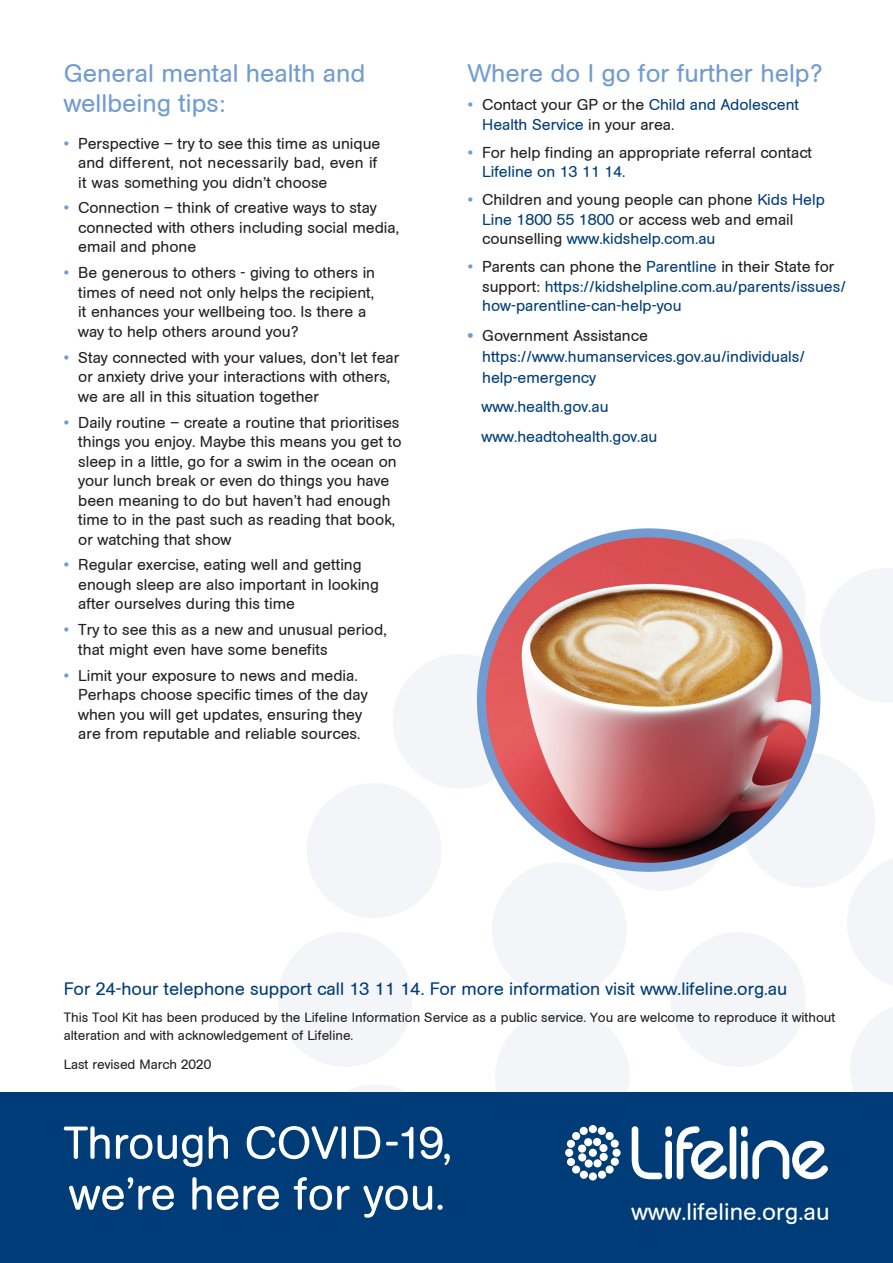
<style>
.page{position:relative;width:893px;height:1263px;background:#fff}
.page>*{position:absolute;margin:0;border:0;box-sizing:border-box;transform-origin:0 0}
.t1{font:25.5px/30px "AG Rounded";color:#729cd1}
.t2{font:24px "AG Rounded";letter-spacing:.005em;color:#fff}
.t3{font:18px "AG Rounded";color:#003d78}
.t4{font:15.75px/19.5px "AG Rounded";color:#231f20}
.t5{font:15.75px/19.5px "AG Rounded";color:#003d78}
.t6{font:13.5px/18px "AG Rounded";color:#231f20}
.s1{color:#729cd1}
.s2{color:#231f20}
.s3{color:#003d78}
.s4{font-family:"AG Book Rounded";font-weight:500;color:#729cd1}
</style>
<div class="page">
<div style="left:671px;top:932px;width:135px;height:135px;background:#f3f5f9;border-radius:50%"></div>
<div style="left:277px;top:932px;width:135px;height:135px;background:#f3f5f9;border-radius:50%"></div>
<svg style="left:671px;top:539px;width:135px;height:134px;fill:#f3f5f9"></svg>
<svg style="left:811px;top:568px;width:82px;height:142px"></svg>
<svg style="left:594px;top:756px;width:134px;height:135px"></svg>
<div style="left:495px;top:1009px;width:135px;height:135px;background:#f3f5f9;border-radius:50%"></div>
<svg style="left:734px;top:746px;width:159px;height:240px"></svg>
<svg style="left:307px;top:560px;width:356px;height:437px"></svg>
<svg style="left:843px;top:1007px;width:50px;height:86px"></svg>
<img style="left:481px;top:533px;width:335px;height:334px;border-radius:167px">
<div style="left:477px;top:528px;width:343px;height:344px;border:9px solid #729cd1;border-radius:50%"></div>
<div style="left:0;top:1093px;width:893px;height:170px;background:#003d78"></div>
<div style="left:741px;top:1140px;width:7px;height:39px;background:#fff;border-radius:3px"></div>
<div style="left:741px;top:1126px;width:7px;height:11px;background:#fff;border-radius:3px"></div>
<svg style="left:566px;top:1125px;width:176px;height:56px"></svg>
<svg style="left:752px;top:1140px;width:76px;height:39px"></svg>
<svg style="left:64px;top:1085px;width:470px;height:133px"></svg>
<h1 class="t1" style="left:64px;top:58px;width:303px">General mental health and wellbeing tips:</h1>
<p class="t4" style="left:78px;top:133px;width:304px;text-indent:-14px"><span class="s1">•</span> Perspective – try to see this time as unique and different, not necessarily bad, even if it was something you didn’t choose</p>
<p class="t4" style="left:78px;top:198px;width:322px;text-indent:-14px"><span class="s1">•</span> Connection – think of creative ways to stay connected with others including social media, email and phone</p>
<p class="t4" style="left:78px;top:263px;width:298px;text-indent:-14px"><span class="s1">•</span> Be generous to others - giving to others in times of need not only helps the recipient, it enhances your wellbeing too. Is there a way to help others around you?</p>
<p class="t4" style="left:78px;top:347px;width:323px;text-indent:-14px"><span class="s1">•</span> Stay connected with your values, don’t let fear or anxiety drive your interactions with others, we are all in this situation together</p>
<p class="t4" style="left:78px;top:412px;width:325px;text-indent:-14px"><span class="s1">•</span> Daily routine – create a routine that prioritises things you enjoy. Maybe this means you get to sleep in a little, go for a swim in the ocean on your lunch break or even do things you have been meaning to do but haven’t had enough time to in the past such as reading that book, or watching that show</p>
<p class="t4" style="left:78px;top:555px;width:302px;text-indent:-14px"><span class="s1">•</span> Regular exercise, eating well and getting enough sleep are also important in looking after ourselves during this time</p>
<p class="t4" style="left:78px;top:620px;width:310px;text-indent:-14px"><span class="s1">•</span> Try to see this as a new and unusual period, that might even have some benefits</p>
<p class="t4" style="left:78px;top:665px;width:291px;text-indent:-14px"><span class="s1">•</span> Limit your exposure to news and media.<br>Perhaps choose specific times of the day when you will get updates, ensuring they are from reputable and reliable sources.</p>
<h1 class="t1" style="left:468px;top:58px;width:356px">Where do I go for further help?</h1>
<p class="t5" style="left:482px;top:95px;width:318px;text-indent:-14px"><span class="s1">•</span> <span class="s2">Contact your GP or the</span> Child and Adolescent<br>Health Service <span class="s2">in your area.</span></p>
<p class="t4" style="left:482px;top:142px;width:332px;text-indent:-14px"><span class="s1">•</span> For help finding an appropriate referral contact<br><span class="s3">Lifeline on 13 11 14.</span></p>
<p class="t4" style="left:482px;top:190px;width:344px;text-indent:-14px"><span class="s1">•</span> Children and young people can phone <span class="s3">Kids Help<br>Line 1800 55 1800</span> or access web and email counselling <span class="s3">www.kidshelp.com.au</span></p>
<p class="t5" style="left:482px;top:257px;width:365px;text-indent:-14px"><span class="s1">•</span> <span class="s2">Parents can phone the</span> Parentline <span class="s2">in their State for support:</span> https://kidshelpline.com.au/parents/issues/ how-parentline-can-help-you</p>
<p class="t5" style="left:482px;top:325px;width:324px;line-height:21px;text-indent:-14px"><span class="s4">•</span> <span class="s2">Government Assistance </span>https://www.humanservices.gov.au/individuals/ help-emergency</p>
<p class="t5" style="left:482px;top:392px;width:177px;line-height:29.5px">www.health.gov.au www.headtohealth.gov.au</p>
<p class="t3" style="left:64px;top:979px;width:725px">For 24-hour telephone support call 13 11 14. For more information visit www.lifeline.org.au</p>
<p class="t6" style="left:64px;top:1008px;width:773px">This Tool Kit has been produced by the Lifeline Information Service as a public service. You are welcome to reproduce it without alteration and with acknowledgement of Lifeline.</p>
<p class="t6" style="left:64px;top:1055px;width:149px">Last revised March 2020</p>
<h2 class="t2" style="left:631px;top:1198px;width:200px">www.lifeline.org.au</h2>
</div>
